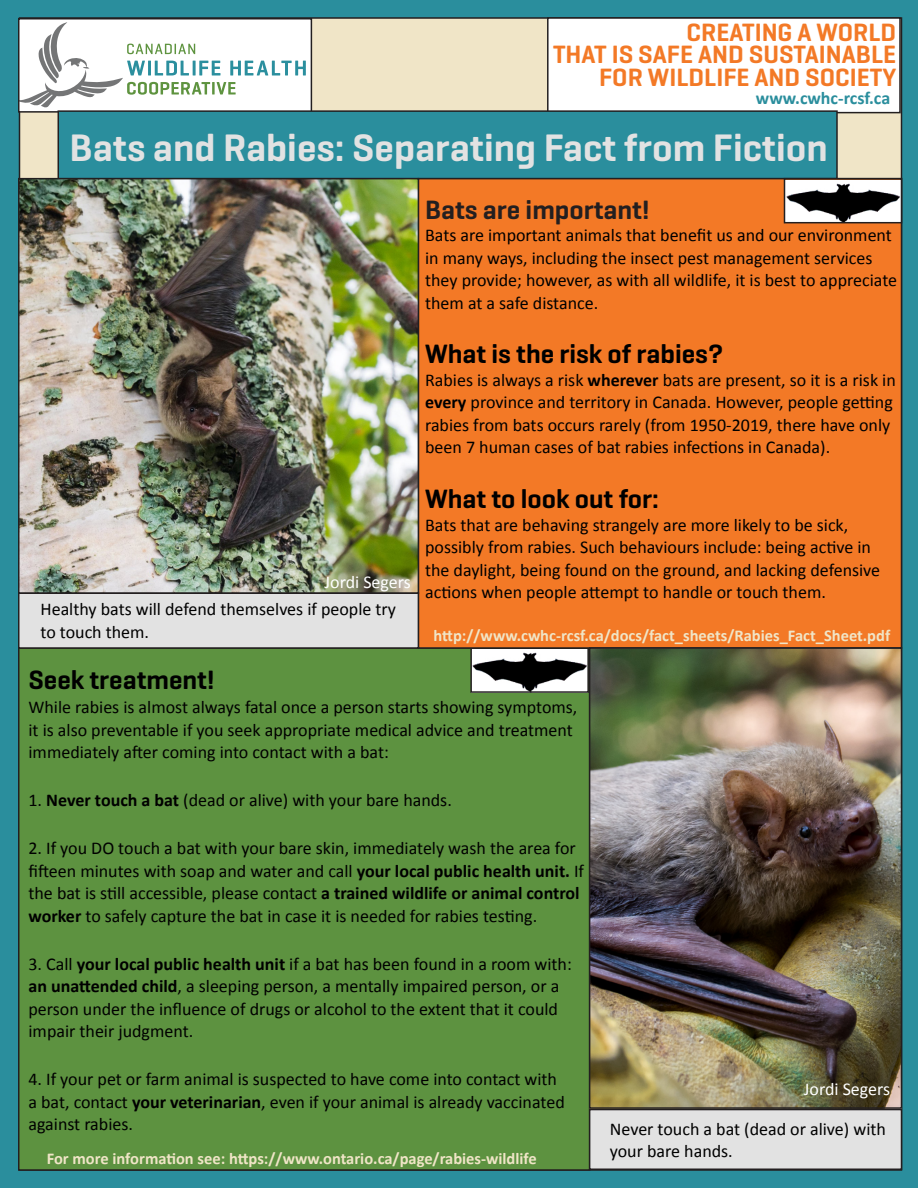
<style>
.page{position:relative;width:918px;height:1188px;background:#2a8e9d}
.page>*{position:absolute;margin:0;border:0;box-sizing:border-box;transform-origin:0 0}
.Heading_1{font:600 39px "Geogrotesque";color:#e2e2e2}
.Default_Paragraph{font:600 27px "Geogrotesque";color:#000}
.Heading_1-2{font:600 27px "Geogrotesque";color:#231f20}
.t1{font:600 25.5px "Geogrotesque";color:#f37926}
.Default_Paragraph-2{font:18px/22.5px "Calibri";color:#000}
.Heading_2{font:18px/22.5px "Calibri";color:#000}
.Heading_2-2{font:18px "Calibri";color:#fff}
.t2{font:700 18px "Calibri";color:#2a8e9d}
.Heading_2-3{font:700 16.5px "Calibri";color:#f0e5c7}
.s1{font-weight:700}
</style>
<div class="page">
<div style="left:20px;top:18px;width:882px;height:1152px;background:#f0e5c7"></div>
<div style="left:19px;top:19px;width:292px;height:93px;background:#fff"></div>
<svg style="left:21px;top:22px;width:285px;height:85px"></svg>
<div style="left:18px;top:18px;width:294px;height:95px;border:2px solid #231f20"></div>
<div style="left:548px;top:18px;width:352px;height:95px;background:#fff"></div>
<div style="left:547px;top:17px;width:354px;height:96px;border:2px solid #231f20"></div>
<div style="left:19px;top:648px;width:571px;height:522px;background:#5d9240"></div>
<div style="left:58px;top:111px;width:779px;height:68px;background:#2a8e9d"></div>
<div style="left:58px;top:110px;width:780px;height:69px;border:2px solid #231f20"></div>
<img style="left:473px;top:650px;width:113px;height:40px">
<div style="left:470px;top:647px;width:119px;height:46px;border:2px solid #231f20"></div>
<div style="left:418px;top:179px;width:484px;height:469px;background:#f37926"></div>
<img style="left:787px;top:181px;width:112px;height:39px">
<div style="left:784px;top:178px;width:118px;height:45px;border:2px solid #231f20"></div>
<img style="left:21px;top:181px;width:395px;height:410px">
<div style="left:18px;top:178px;width:401px;height:416px;border:2px solid #231f20"></div>
<div style="left:19px;top:593px;width:399px;height:55px;background:#e2e2e2"></div>
<div style="left:18px;top:592px;width:401px;height:57px;border:2px solid #231f20"></div>
<div style="left:590px;top:1110px;width:312px;height:59px;background:#e2e2e2"></div>
<div style="left:589px;top:1109px;width:313px;height:61px;border:2px solid #231f20"></div>
<img style="left:592px;top:650px;width:307px;height:456px">
<div style="left:589px;top:647px;width:313px;height:462px;border:2px solid #231f20"></div>
<p class="t1" style="left:687px;top:16px;width:211px">CREATING A WORLD</p>
<p class="t1" style="left:553px;top:39px;width:345px">THAT IS SAFE AND SUSTAINABLE</p>
<p class="t1" style="left:599px;top:61px;width:298px">FOR WILDLIFE AND SOCIETY</p>
<p class="t2" style="left:756px;top:86px;width:136px">www.cwhc-rcsf.ca</p>
<p class="Heading_1" style="left:70px;top:124px;width:760px">Bats and Rabies: Separating Fact from Fiction</p>
<p class="Heading_1-2" style="left:425px;top:193px;width:226px">Bats are important!</p>
<p class="Default_Paragraph-2" style="left:425px;top:224px;width:474px">Bats are important animals that benefit us and our environment in many ways, including the insect pest management services they provide; however, as with all wildlife, it is best to appreciate them at a safe distance.</p>
<p class="Default_Paragraph" style="left:425px;top:337px;width:300px">What is the risk of rabies?</p>
<p class="Default_Paragraph-2" style="left:425px;top:369px;width:472px">Rabies is always a risk <span class="s1">wherever</span> bats are present, so it is a risk in <span class="s1">every</span> province and territory in Canada. However, people getting rabies from bats occurs rarely (from 1950-2019, there have only been 7 human cases of bat rabies infections in Canada).</p>
<p class="Default_Paragraph" style="left:425px;top:482px;width:235px">What to look out for:</p>
<p class="Default_Paragraph-2" style="left:425px;top:514px;width:457px">Bats that are behaving strangely are more likely to be sick, possibly from rabies. Such behaviours include: being active in the daylight, being found on the ground, and lacking defensive actions when people attempt to handle or touch them.</p>
<p class="Heading_2-3" style="left:433px;top:624px;width:458px">http://www.cwhc-rcsf.ca/docs/fact_sheets/Rabies_Fact_Sheet.pdf</p>
<p class="Heading_2-2" style="left:324px;top:570px;width:88px">Jordi Segers</p>
<p class="Heading_2" style="left:40px;top:598px;width:357px">Healthy bats will defend themselves if people try to touch them.</p>
<p class="Default_Paragraph" style="left:28px;top:663px;width:188px">Seek treatment!</p>
<p class="Default_Paragraph-2" style="left:28px;top:696px;width:550px">While rabies is almost always fatal once a person starts showing symptoms, it is also preventable if you seek appropriate medical advice and treatment immediately after coming into contact with a bat:</p>
<p class="Default_Paragraph-2" style="left:28px;top:789px;width:425px">1. <span class="s1">Never touch a bat</span> (dead or alive) with your bare hands.</p>
<p class="Default_Paragraph-2" style="left:28px;top:837px;width:557px">2. If you DO touch a bat with your bare skin, immediately wash the area for fifteen minutes with soap and water and call <span class="s1">your local public health unit.</span> If the bat is still accessible, please contact <span class="s1">a trained wildlife or animal control worker</span> to safely capture the bat in case it is needed for rabies testing.</p>
<p class="Default_Paragraph-2" style="left:28px;top:953px;width:545px">3. Call <span class="s1">your local public health unit</span> if a bat has been found in a room with: <span class="s1">an unattended child</span>, a sleeping person, a mentally impaired person, or a person under the influence of drugs or alcohol to the extent that it could impair their judgment.</p>
<p class="Default_Paragraph-2" style="left:28px;top:1068px;width:538px">4. If your pet or farm animal is suspected to have come into contact with a bat, contact <span class="s1">your veterinarian</span>, even if your animal is already vaccinated against rabies.</p>
<p class="Heading_2-3" style="left:47px;top:1148px;width:492px">For more information see: https://www.ontario.ca/page/rabies-wildlife</p>
<p class="Heading_2-2" style="left:804px;top:1078px;width:88px">Jordi Segers</p>
<p class="Heading_2" style="left:610px;top:1118px;width:278px">Never touch a bat (dead or alive) with your bare hands.</p>
</div>
